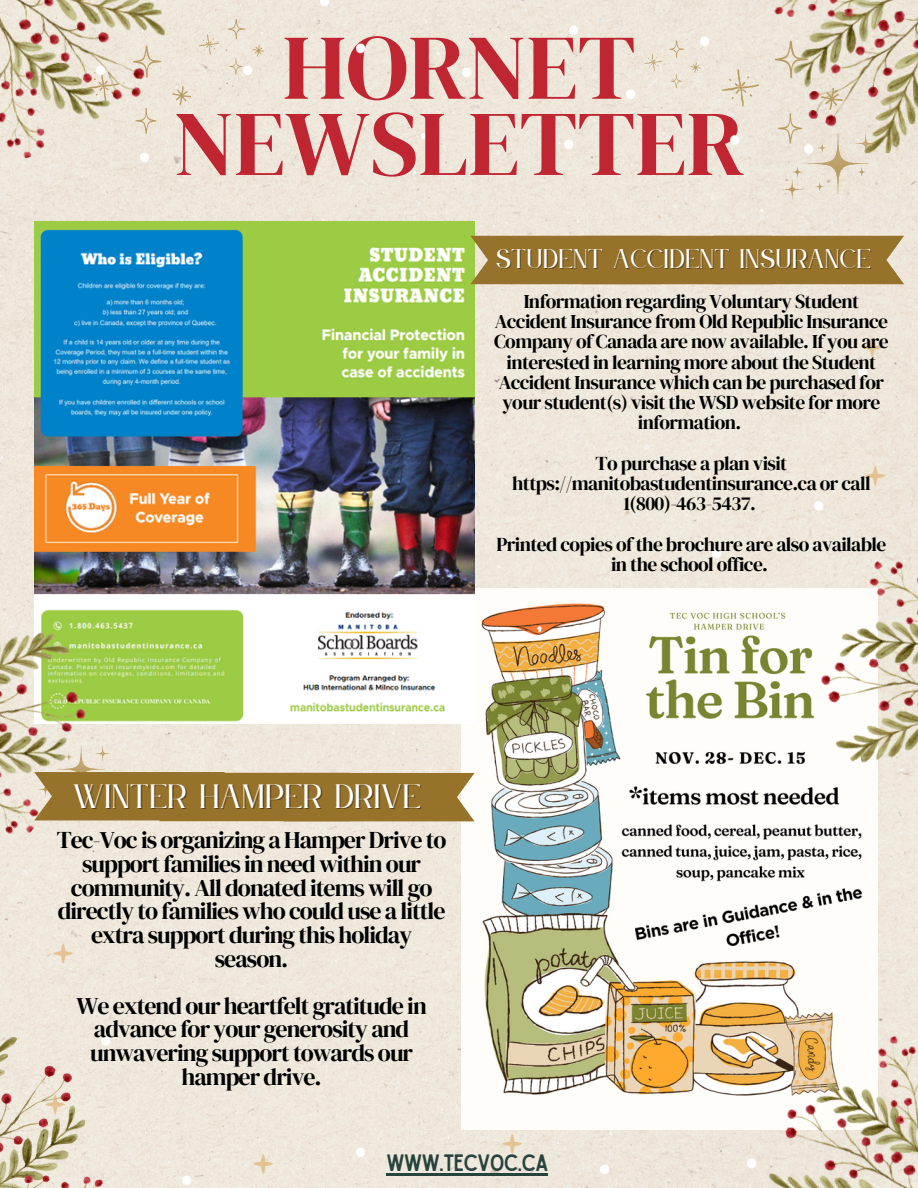
<style>
.page{position:relative;width:918px;height:1188px;background:#eee7db}
.page>*{position:absolute;margin:0;border:0;box-sizing:border-box;transform-origin:0 0}
.t1{font:92.4px/76.2px "DM Serif Display";color:#bf2631;text-align:center}
.t2{font:29.7px "Le Jour Serif";letter-spacing:.015em;color:#fff}
.t3{font:23.85px/23.7px "DM Serif Display";letter-spacing:-.04em;color:#000;text-align:center}
.t4{font:23.7px "Le Jour Serif";letter-spacing:.015em;color:#fff}
.t5{font:22.65px "Sailors";letter-spacing:-.04em;color:#27433e}
.t6{font:19.5px/20.2px "DM Serif Display";letter-spacing:-.03em;color:#000;text-align:center}
</style>
<div class="page">
<img style="left:560px;top:20px;width:25px;height:22px">
<img style="left:859px;top:456px;width:31px;height:39px">
<img style="left:248px;top:1144px;width:30px;height:39px">
<img style="left:47px;top:933px;width:30px;height:40px">
<img style="left:496px;top:1130px;width:31px;height:33px">
<img style="left:234px;top:60px;width:25px;height:21px">
<img style="left:311px;top:0;width:25px;height:13px">
<img style="left:849px;top:362px;width:25px;height:21px">
<img style="left:347px;top:1142px;width:25px;height:21px">
<img style="left:738px;top:1153px;width:1px;height:21px">
<img style="left:805px;top:496px;width:25px;height:21px">
<img style="left:415px;top:130px;width:17px;height:14px">
<img style="left:856px;top:327px;width:31px;height:40px">
<img style="left:453px;top:62px;width:25px;height:22px">
<img style="left:617px;top:84px;width:24px;height:21px">
<svg style="left:185px;top:86px;width:6px;height:19px"></svg>
<svg style="left:722px;top:69px;width:37px;height:38px"></svg>
<img style="left:691px;top:31px;width:24px;height:21px">
<img style="left:131px;top:163px;width:25px;height:6px">
<img style="left:347px;top:38px;width:25px;height:22px">
<img style="left:555px;top:134px;width:24px;height:21px">
<img style="left:721px;top:130px;width:25px;height:21px">
<svg style="left:199px;top:34px;width:20px;height:21px"></svg>
<svg style="left:253px;top:45px;width:11px;height:11px"></svg>
<svg style="left:228px;top:19px;width:17px;height:20px"></svg>
<svg style="left:229px;top:58px;width:13px;height:17px"></svg>
<svg style="left:644px;top:54px;width:18px;height:17px"></svg>
<svg style="left:691px;top:62px;width:10px;height:11px"></svg>
<svg style="left:669px;top:40px;width:16px;height:18px"></svg>
<svg style="left:671px;top:74px;width:11px;height:14px"></svg>
<img style="left:703px;top:543px;width:25px;height:21px">
<img style="left:92px;top:1031px;width:25px;height:21px">
<img style="left:591px;top:1159px;width:25px;height:22px">
<img style="left:173px;top:1170px;width:24px;height:18px">
<img style="left:766px;top:0;width:152px;height:157px">
<img style="left:0;top:0;width:185px;height:163px">
<img style="left:0;top:1035px;width:110px;height:153px">
<img style="left:461px;top:588px;width:417px;height:542px">
<svg style="left:778px;top:88px;width:98px;height:111px;background:#e6dacb"></svg>
<img style="left:739px;top:1029px;width:179px;height:159px">
<img style="left:766px;top:543px;width:152px;height:264px">
<hr style="left:386px;top:1173px;width:162px;height:2px;background:#27433e">
<svg style="left:139px;top:745px;width:336px;height:76px;background:#b79e6e"></svg>
<img style="left:34px;top:221px;width:440px;height:502px">
<img style="left:0;top:587px;width:139px;height:264px">
<div style="left:470px;top:236px;width:434px;height:48px;background:#96722b"></div>
<p class="t1" style="left:174px;top:28px;width:572px">HORNET<br>NEWSLETTER</p>
<p class="t4" style="left:496px;top:246px;width:377px">STUDENT ACCIDENT INSURANCE</p>
<p class="t6" style="left:494px;top:291px;width:396px">Information regarding Voluntary Student Accident Insurance from Old Republic Insurance Company of Canada are now available. If you are interested in learning more about the Student Accident Insurance which can be purchased for your student(s) visit the WSD website for more information.</p>
<p class="t6" style="left:512px;top:453px;width:360px">To purchase a plan visit https://manitobastudentinsurance.ca or call<br>1(800)-463-5437.</p>
<p class="t6" style="left:497px;top:534px;width:391px">Printed copies of the brochure are also available in the school office.</p>
<p class="t2" style="left:74px;top:780px;width:349px">WINTER HAMPER DRIVE</p>
<p class="t3" style="left:57px;top:828px;width:391px">Tec-Voc is organizing a Hamper Drive to support families in need within our community. All donated items will go directly to families who could use a little extra support during this holiday season.</p>
<p class="t3" style="left:76px;top:994px;width:352px">We extend our heartfelt gratitude in advance for your generosity and unwavering support towards our hamper drive.</p>
<p class="t5" style="left:386px;top:1155px;width:164px">WWW.TECVOC.CA</p>
</div>
